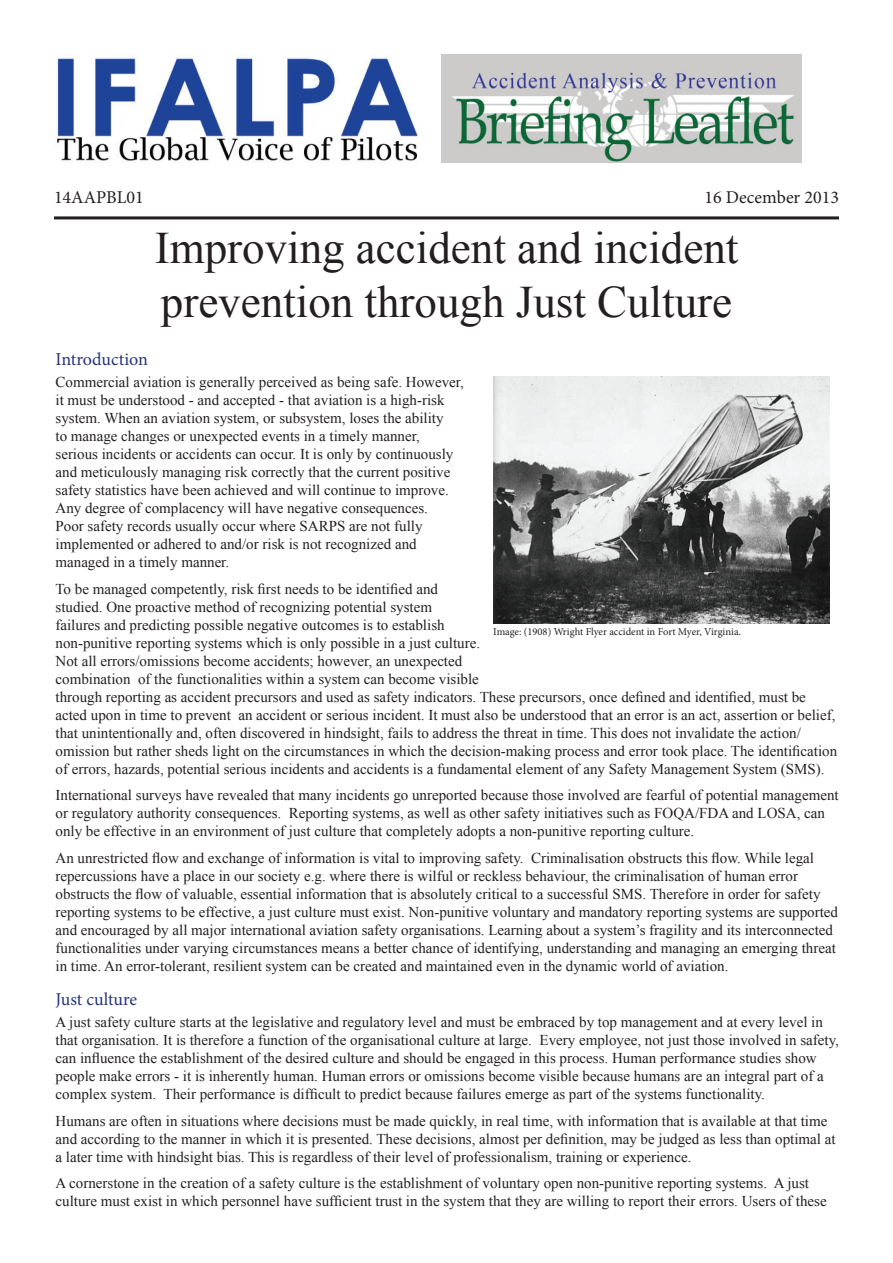
<style>
.page{position:relative;width:893px;height:1263px;background:#fff}
.page>*{position:absolute;margin:0;border:0;box-sizing:border-box;transform-origin:0 0}
.t1{font:45px/54px "Times New Roman";color:#231f20}
.t2{font:18px "Minion Pro";color:#231f20}
.t3{font:18px "Minion Pro";letter-spacing:-.005em;color:#27357a}
.t4{font:15px/18px "Times New Roman";color:#231f20}
.t5{font:10.5px "Minion Pro";color:#231f20}
</style>
<div class="page">
<img style="left:57px;top:54px;width:744px;height:109px">
<hr style="left:54px;top:216px;width:785px;height:3px;background:#231f20">
<img style="left:493px;top:377px;width:336px;height:246px">
<p class="t2" style="left:54px;top:186px;width:91px">14AAPBL01</p>
<p class="t2" style="left:704px;top:186px;width:136px">16 December 2013</p>
<h1 class="t1" style="left:155px;top:220px;width:585px">Improving accident and incident prevention through Just Culture</h1>
<p class="t3" style="left:56px;top:347px;width:94px">Introduction</p>
<p class="t4" style="left:56px;top:373px;width:410px">Commercial aviation is generally perceived as being safe. However, it must be understood - and accepted - that aviation is a high-risk system. When an aviation system, or subsystem, loses the ability<br>to manage changes or unexpected events in a timely manner, serious incidents or accidents can occur. It is only by continuously and meticulously managing risk correctly that the current positive safety statistics have been achieved and will continue to improve.<br>Any degree of complacency will have negative consequences.<br>Poor safety records usually occur where SARPS are not fully implemented or adhered to and/or risk is not recognized and managed in a timely manner.</p>
<p class="t4" style="left:56px;top:579px;width:783px">To be managed competently, risk first needs to be identified and<br>studied. One proactive method of recognizing potential system<br>failures and predicting possible negative outcomes is to establish<br>non-punitive reporting systems which is only possible in a just culture.<br>Not all errors/omissions become accidents; however, an unexpected<br>combination of the functionalities within a system can become visible<br>through reporting as accident precursors and used as safety indicators. These precursors, once defined and identified, must be acted upon in time to prevent an accident or serious incident. It must also be understood that an error is an act, assertion or belief, that unintentionally and, often discovered in hindsight, fails to address the threat in time. This does not invalidate the action/ omission but rather sheds light on the circumstances in which the decision-making process and error took place. The identification of errors, hazards, potential serious incidents and accidents is a fundamental element of any Safety Management System (SMS).</p>
<p class="t4" style="left:56px;top:786px;width:785px">International surveys have revealed that many incidents go unreported because those involved are fearful of potential management or regulatory authority consequences. Reporting systems, as well as other safety initiatives such as FOQA/FDA and LOSA, can only be effective in an environment of just culture that completely adopts a non-punitive reporting culture.</p>
<p class="t4" style="left:56px;top:848px;width:784px">An unrestricted flow and exchange of information is vital to improving safety. Criminalisation obstructs this flow. While legal repercussions have a place in our society e.g. where there is wilful or reckless behaviour, the criminalisation of human error obstructs the flow of valuable, essential information that is absolutely critical to a successful SMS. Therefore in order for safety reporting systems to be effective, a just culture must exist. Non-punitive voluntary and mandatory reporting systems are supported and encouraged by all major international aviation safety organisations. Learning about a system’s fragility and its interconnected functionalities under varying circumstances means a better chance of identifying, understanding and managing an emerging threat in time. An error-tolerant, resilient system can be created and maintained even in the dynamic world of aviation.</p>
<p class="t3" style="left:56px;top:987px;width:83px">Just culture</p>
<p class="t4" style="left:56px;top:1013px;width:785px">A just safety culture starts at the legislative and regulatory level and must be embraced by top management and at every level in that organisation. It is therefore a function of the organisational culture at large. Every employee, not just those involved in safety, can influence the establishment of the desired culture and should be engaged in this process. Human performance studies show people make errors - it is inherently human. Human errors or omissions become visible because humans are an integral part of a complex system. Their performance is difficult to predict because failures emerge as part of the systems functionality.</p>
<p class="t4" style="left:56px;top:1112px;width:782px">Humans are often in situations where decisions must be made quickly, in real time, with information that is available at that time and according to the manner in which it is presented. These decisions, almost per definition, may be judged as less than optimal at a later time with hindsight bias. This is regardless of their level of professionalism, training or experience.</p>
<p class="t4" style="left:56px;top:1174px;width:773px">A cornerstone in the creation of a safety culture is the establishment of voluntary open non-punitive reporting systems. A just culture must exist in which personnel have sufficient trust in the system that they are willing to report their errors. Users of these</p>
<p class="t5" style="left:493px;top:624px;width:249px">Image: (1908) Wright Flyer accident in Fort Myer, Virginia.</p>
</div>
